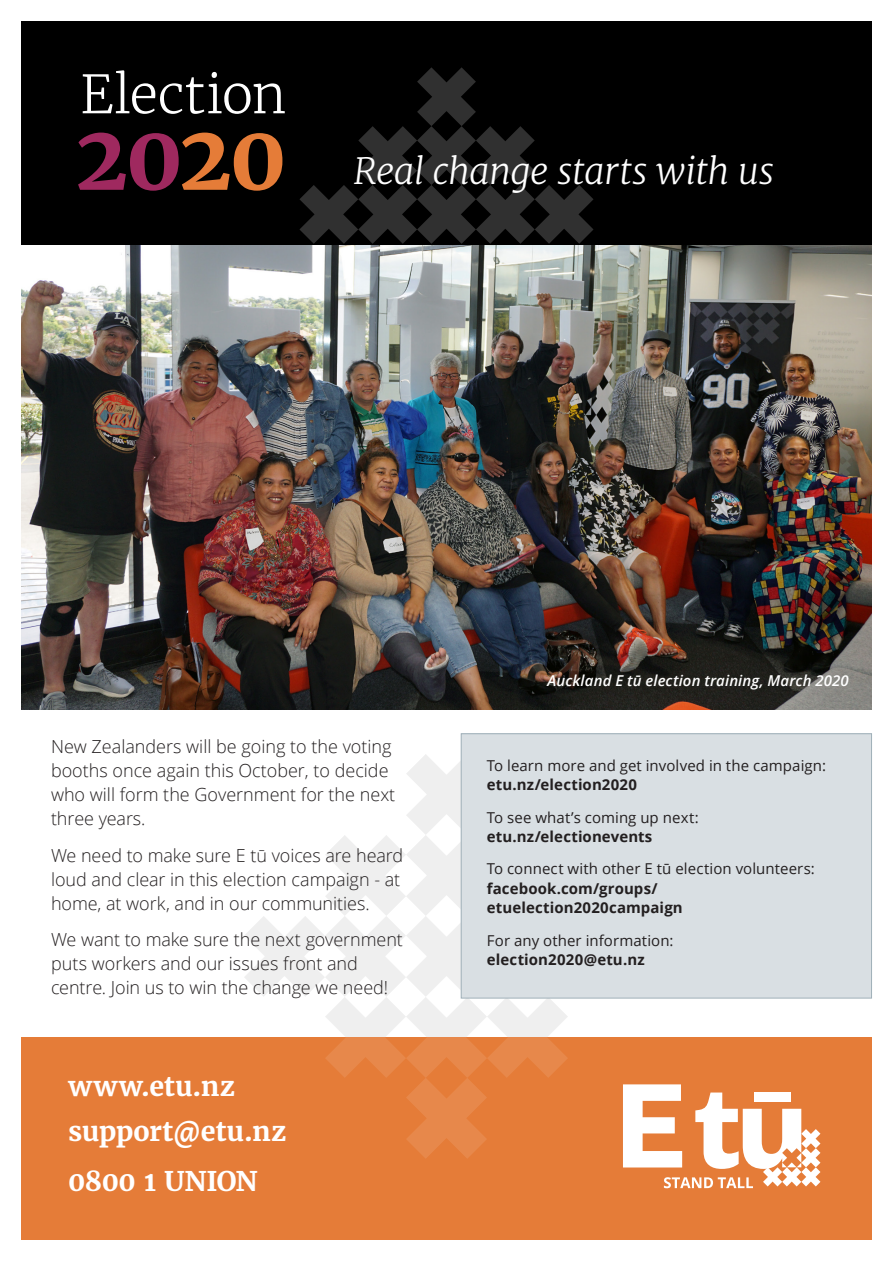
<style>
.page{position:relative;width:893px;height:1263px;background:#fff}
.page>*{position:absolute;margin:0;border:0;box-sizing:border-box;transform-origin:0 0}
.heading_1{font:700 90px "Merriweather";color:#9f295f}
.heading_1-2{font:300 52.5px "Merriweather";letter-spacing:-.01em;color:#fff}
.heading_1-3{font:italic 300 36px "Merriweather";letter-spacing:-.02em;color:#fff}
.heading_2{font:700 27px "Merriweather";letter-spacing:-.01em;color:#fff}
.heading_2-2{font:700 27px "Merriweather";letter-spacing:-.03em;color:#fff}
.t1{font:300 18px/24px "Open Sans";color:#231f20}
.t2{font:15px/19.5px "Open Sans";letter-spacing:.005em;color:#231f20}
.t3{font:700 15px/19.5px "Open Sans";letter-spacing:.005em;color:#231f20}
.t4{font:italic 600 15px "Open Sans";letter-spacing:.005em;color:#fff}
.s1{color:#e57c38}
.s2{font-weight:700}
.s3{font-weight:400}
</style>
<div class="page">
<div style="left:21px;top:1037px;width:851px;height:203px;background:#e57c38"></div>
<svg style="left:623px;top:1084px;width:197px;height:104px"></svg>
<svg style="left:244px;top:754px;width:405px;height:405px"></svg>
<img style="left:21px;top:244px;width:851px;height:465px">
<div style="left:21px;top:21px;width:851px;height:223px;background:#000"></div>
<svg style="left:299px;top:67px;width:294px;height:177px"></svg>
<div style="left:461px;top:734px;width:410px;height:264px;background:#d9dfe3"></div>
<div style="left:461px;top:733px;width:411px;height:265px;border:1px solid #a0b0b9"></div>
<p class="heading_1-2" style="left:80px;top:62px;width:208px">Election</p>
<p class="heading_1" style="left:75px;top:100px;width:214px">20<span class="s1">20</span></p>
<p class="heading_1-3" style="left:354px;top:149px;width:422px">Real change starts with us</p>
<p class="t4" style="left:547px;top:670px;width:303px">Auckland E tū election training, March 2020</p>
<p class="t1" style="left:51px;top:734px;width:346px">New Zealanders will be going to the voting booths once again this October, to decide who will form the Government for the next three years.</p>
<p class="t1" style="left:51px;top:842px;width:354px">We need to make sure E tū voices are heard loud and clear in this election campaign - at home, at work, and in our communities.</p>
<p class="t1" style="left:51px;top:927px;width:353px">We want to make sure the next government puts workers and our issues front and centre. Join us to win the change we need!</p>
<p class="heading_2" style="left:68px;top:1069px;width:168px">www.etu.nz</p>
<p class="heading_2" style="left:68px;top:1114px;width:220px">support@etu.nz</p>
<p class="heading_2-2" style="left:68px;top:1163px;width:191px">0800 1 UNION</p>
<p class="t2" style="left:487px;top:755px;width:341px">To learn more and get involved in the campaign: <span class="s2">etu.nz/election2020</span></p>
<p class="t2" style="left:487px;top:807px;width:213px">To see what’s coming up next: <span class="s2">etu.nz/electionevents</span></p>
<p class="t3" style="left:487px;top:859px;width:329px"><span class="s3">To connect with other E tū election volunteers: </span>facebook.com/groups/ etuelection2020campaign</p>
<p class="t2" style="left:487px;top:930px;width:188px">For any other information: <span class="s2">election2020@etu.nz</span></p>
</div>
